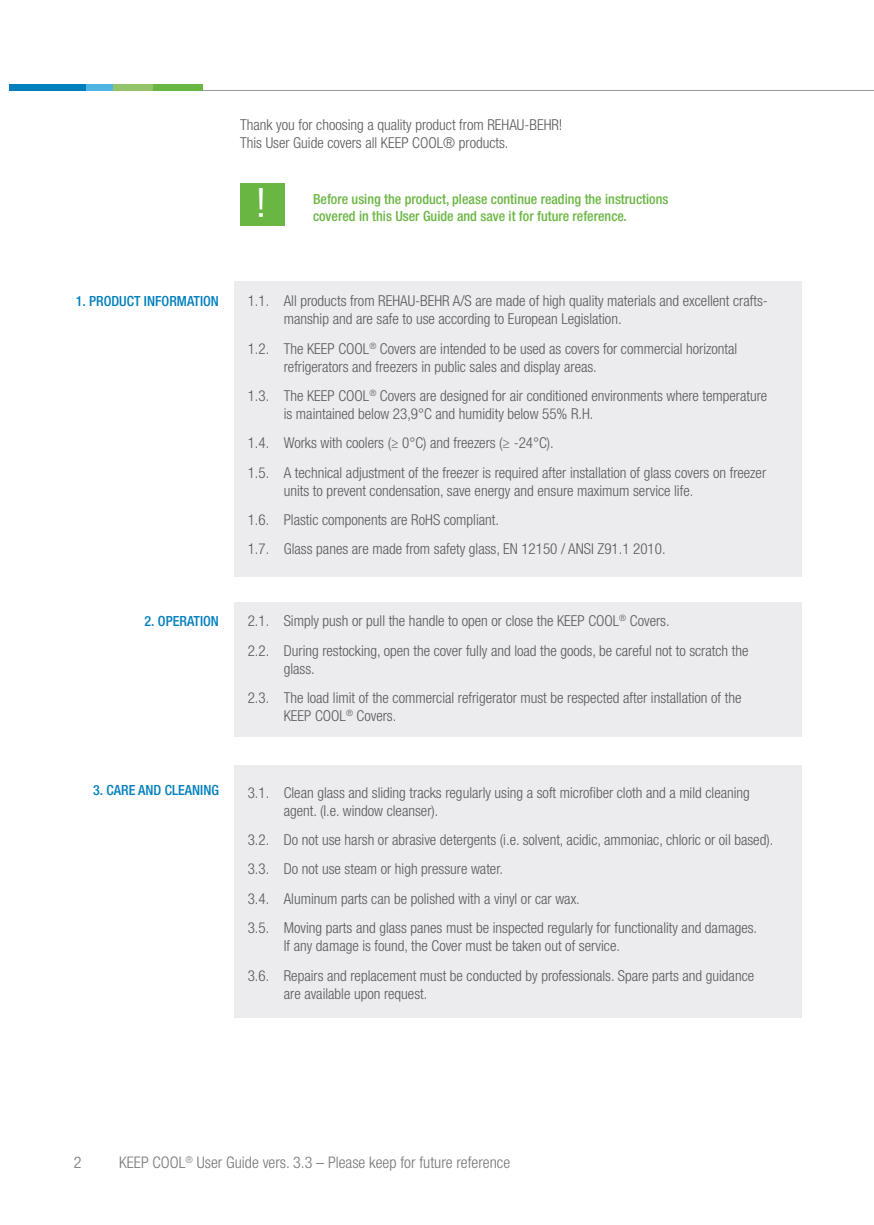
<style>
.page{position:relative;width:874px;height:1225px;background:#fff}
.page>*{position:absolute;margin:0;border:0;box-sizing:border-box;transform-origin:0 0}
.mindre_mellemoverskr{font:condensed 40.6px "Helvetica Neue LT Std";color:#fff}
.sidefod{font:300 condensed 16px "Helvetica Neue LT Std";color:#757679}
.brød{font:300 condensed 15px/18px "Helvetica Neue LT Std";color:#57585a}
.green_obs{font:500 condensed 14px/16.8px "Helvetica Neue LT Std";color:#6ab642}
.lille_blå_overskrift{font:500 condensed 14px "Helvetica Neue LT Std";color:#007fbd}
</style>
<div class="page">
<div style="left:240px;top:184px;width:44px;height:42px;background:#6ab642"></div>
<hr style="left:19px;top:90px;width:854px;height:1px;background:#939598">
<div style="left:152px;top:84px;width:51px;height:7px;background:#6ab642"></div>
<div style="left:10px;top:84px;width:76px;height:7px;background:#007fbd"></div>
<div style="left:113px;top:84px;width:39px;height:7px;background:#94c469"></div>
<div style="left:86px;top:84px;width:27px;height:7px;background:#4fb5e3"></div>
<div style="left:234px;top:281px;width:567px;height:295px;background:#ececee"></div>
<div style="left:234px;top:602px;width:567px;height:135px;background:#ececee"></div>
<div style="left:234px;top:765px;width:567px;height:252px;background:#ececee"></div>
<p class="brød" style="left:240px;top:115px;width:324px">Thank you for choosing a quality product from REHAU-BEHR!<br>This User Guide covers all KEEP COOL® products.</p>
<p class="mindre_mellemoverskr" style="left:256px;top:179px;width:12px">!</p>
<p class="green_obs" style="left:313px;top:190px;width:357px">Before using the product, please continue reading the instructions covered in this User Guide and save it for future reference.</p>
<p class="lille_blå_overskrift" style="left:76px;top:292px;width:145px">1. PRODUCT INFORMATION</p>
<p class="brød" style="left:283px;top:292px;width:485px;text-indent:-36px">1.1. All products from REHAU-BEHR A/S are made of high quality materials and excellent crafts&shy;manship and are safe to use according to European Legislation.</p>
<p class="brød" style="left:283px;top:339px;width:455px;text-indent:-36px">1.2. The KEEP COOL<sup>®</sup> Covers are intended to be used as covers for commercial horizontal refrigerators and freezers in public sales and display areas.</p>
<p class="brød" style="left:283px;top:386px;width:485px;text-indent:-36px">1.3. The KEEP COOL<sup>®</sup> Covers are designed for air conditioned environments where temperature is maintained below 23,9°C and humidity below 55% R.H.</p>
<p class="brød" style="left:247px;top:434px;width:307px">1.4. Works with coolers (≥ 0°C) and freezers (≥ -24°C).</p>
<p class="brød" style="left:283px;top:463px;width:483px;text-indent:-36px">1.5. A technical adjustment of the freezer is required after installation of glass covers on freezer units to prevent condensation, save energy and ensure maximum service life.</p>
<p class="brød" style="left:247px;top:510px;width:253px">1.6. Plastic components are RoHS compliant.</p>
<p class="brød" style="left:247px;top:540px;width:419px">1.7. Glass panes are made from safety glass, EN 12150 / ANSI Z91.1 2010.</p>
<p class="lille_blå_overskrift" style="left:144px;top:613px;width:76px">2. OPERATION</p>
<p class="brød" style="left:247px;top:612px;width:423px">2.1. Simply push or pull the handle to open or close the KEEP COOL<sup>®</sup> Covers.</p>
<p class="brød" style="left:283px;top:641px;width:466px;text-indent:-36px">2.2. During restocking, open the cover fully and load the goods, be careful not to scratch the glass.</p>
<p class="brød" style="left:283px;top:688px;width:459px;text-indent:-36px">2.3. The load limit of the commercial refrigerator must be respected after installation of the<br>KEEP COOL<sup>®</sup> Covers.</p>
<p class="lille_blå_overskrift" style="left:93px;top:781px;width:127px">3. CARE AND CLEANING</p>
<p class="brød" style="left:283px;top:783px;width:467px;text-indent:-36px">3.1. Clean glass and sliding tracks regularly using a soft microfiber cloth and a mild cleaning agent. (I.e. window cleanser).</p>
<p class="brød" style="left:247px;top:830px;width:526px">3.2. Do not use harsh or abrasive detergents (i.e. solvent, acidic, ammoniac, chloric or oil based).</p>
<p class="brød" style="left:247px;top:860px;width:257px">3.3. Do not use steam or high pressure water.</p>
<p class="brød" style="left:247px;top:889px;width:333px">3.4. Aluminum parts can be polished with a vinyl or car wax.</p>
<p class="brød" style="left:283px;top:918px;width:474px;text-indent:-36px">3.5. Moving parts and glass panes must be inspected regularly for functionality and damages.<br>If any damage is found, the Cover must be taken out of service.</p>
<p class="brød" style="left:283px;top:966px;width:471px;text-indent:-36px">3.6. Repairs and replacement must be conducted by professionals. Spare parts and guidance are available upon request.</p>
<p class="sidefod" style="left:74px;top:1153px;width:9px">2</p>
<p class="sidefod" style="left:119px;top:1153px;width:392px">KEEP COOL<sup>®</sup> User Guide vers. 3.3 – Please keep for future reference</p>
</div>
